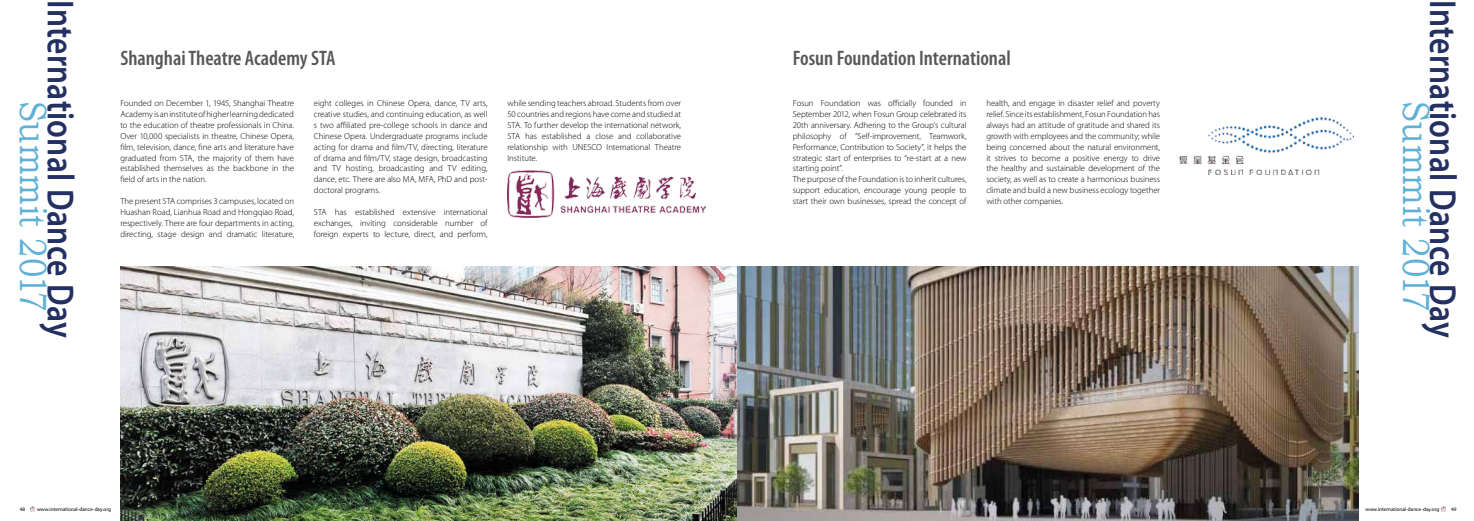
<style>
.page{position:relative;width:1474px;height:521px;background:#fff}
.page>*{position:absolute;margin:0;border:0;box-sizing:border-box;transform-origin:0 0}
.t1{font:600 37.8px "Myriad Pro";letter-spacing:.01em;color:#233061;scale:.83 1}
.t2{font:37.8px "Bookman Old Style";letter-spacing:.02em;color:#60b1d7;scale:.83 1}
.t3{font:600 condensed 21px "Myriad Pro";color:#575756}
.t4{font:300 8.75px/10.9px "Myriad Pro";letter-spacing:-.005em;color:#000;text-align:justify}
.t5{font:5.25px "Myriad Pro";color:#000}
</style>
<div class="page">
<svg style="left:31px;top:507px;width:4px;height:4px"></svg>
<svg style="left:1441px;top:507px;width:4px;height:4px"></svg>
<img style="left:120px;top:267px;width:1238px;height:254px">
<img style="left:507px;top:170px;width:198px;height:47px">
<img style="left:1179px;top:118px;width:174px;height:56px">
<h1 class="t1" style="left:84px;top:0;width:408px;rotate:90deg">International Dance Day</h1>
<h1 class="t2" style="left:58px;top:101px;width:255px;rotate:90deg">Summit 2017</h1>
<h2 class="t3" style="left:120px;top:45px;width:217px">Shanghai Theatre Academy STA</h2>
<h2 class="t3" style="left:792px;top:45px;width:219px">Fosun Foundation International</h2>
<p class="t4" style="left:792px;top:97px;width:175px;text-align:left">Fosun Foundation was officially founded in September 2012, when Fosun Group celebrated its 20th anniversary. Adhering to the Group’s cultural philosophy of “Self-improvement, Teamwork, Performance, Contribution to Society”, it helps the strategic start of enterprises to “re-start at a new starting point”.<br>The purpose of the Foundation is to inherit cultures, support education, encourage young people to start their own businesses, spread the concept of</p>
<p class="t4" style="left:507px;top:97px;width:175px">while sending teachers abroad. Students from over 50 countries and regions have come and studied at STA. To further develop the international network, STA has established a close and collaborative relationship with UNESCO International Theatre Institute.</p>
<p class="t4" style="left:986px;top:97px;width:175px">health, and engage in disaster relief and poverty relief. Since its establishment, Fosun Foundation has always had an attitude of gratitude and shared its growth with employees and the community; while being concerned about the natural environment, it strives to become a positive energy to drive the healthy and sustainable development of the society, as well as to create a harmonious business climate and build a new business ecology together with other companies.</p>
<p class="t4" style="left:120px;top:97px;width:175px">Founded on December 1, 1945, Shanghai Theatre Academy is an institute of higher learning dedicated to the education of theatre professionals in China.<br>Over 10,000 specialists in theatre, Chinese Opera, film, television, dance, fine arts and literature have graduated from STA, the majority of them have established themselves as the backbone in the field of arts in the nation.</p>
<p class="t4" style="left:120px;top:196px;width:175px">The present STA comprises 3 campuses, located on Huashan Road, Lianhua Road and Hongqiao Road, respectively. There are four departments in acting, directing, stage design and dramatic literature,</p>
<p class="t4" style="left:314px;top:97px;width:175px">eight colleges in Chinese Opera, dance, TV arts, creative studies, and continuing education, as well s two affiliated pre-college schools in dance and Chinese Opera. Undergraduate programs include acting for drama and film/TV, directing, literature of drama and film/TV, stage design, broadcasting and TV hosting, broadcasting and TV editing, dance, etc. There are also MA, MFA, PhD and post&shy;doctoral programs.</p>
<p class="t4" style="left:314px;top:207px;width:175px">STA has established extensive international exchanges, inviting considerable number of foreign experts to lecture, direct, and perform,</p>
<h1 class="t1" style="left:1466px;top:0;width:408px;rotate:90deg">International Dance Day</h1>
<h1 class="t2" style="left:1440px;top:101px;width:255px;rotate:90deg">Summit 2017</h1>
<p class="t5" style="left:20px;top:506px;width:7px">48</p>
<p class="t5" style="left:37px;top:506px;width:75px">www.international-dance-day.org</p>
<p class="t5" style="left:1365px;top:506px;width:75px">www.international-dance-day.org</p>
<p class="t5" style="left:1450px;top:506px;width:7px">49</p>
</div>
